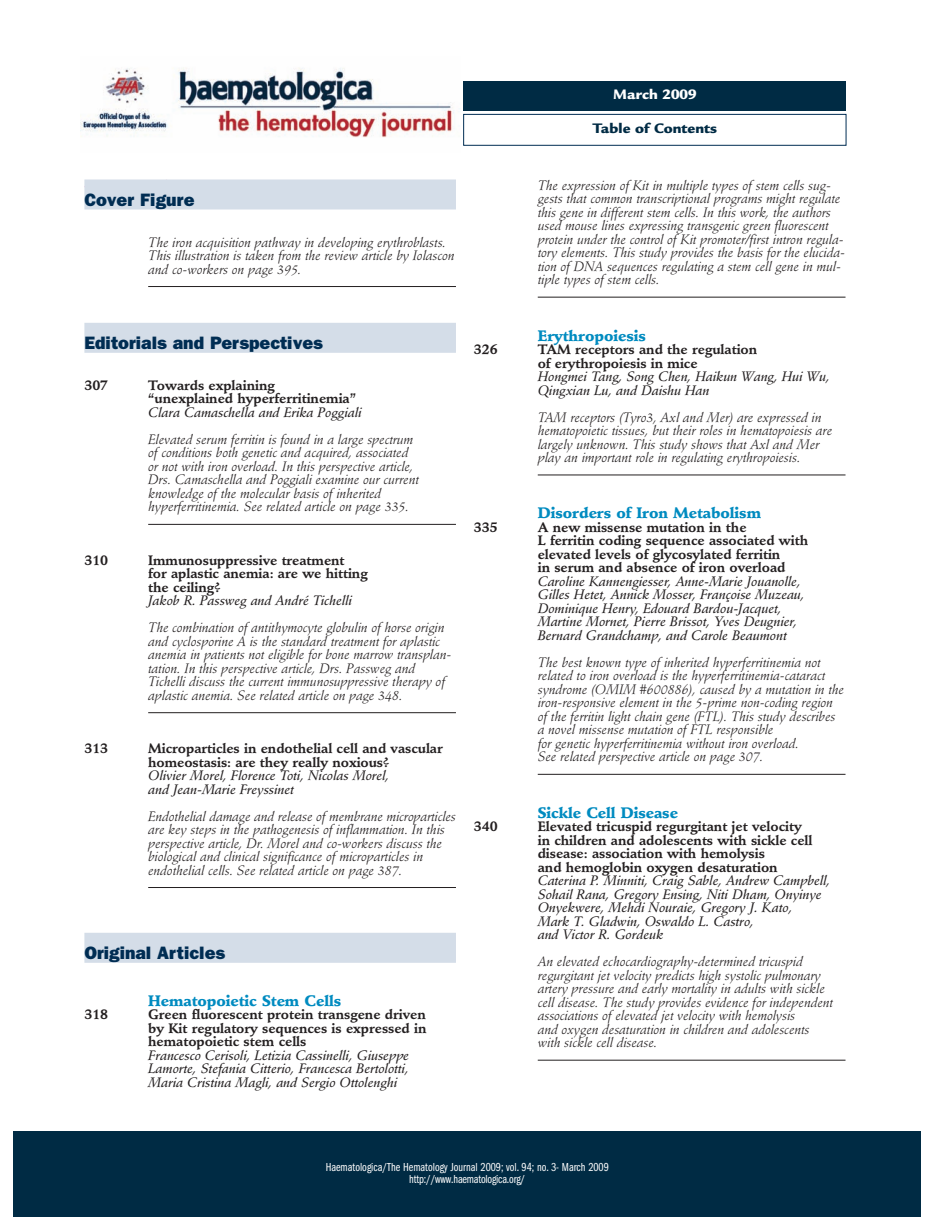
<style>
.page{position:relative;width:927px;height:1225px;background:#fff}
.page>*{position:absolute;margin:0;border:0;box-sizing:border-box;transform-origin:0 0}
.t1{font:800 18px "Franklin Gothic";color:#002d53}
.t2{font:900 15px "Stempel Schneidler";letter-spacing:-.005em;color:#008bc0}
.t3{font:900 15px "Legacy Sans";color:#002b44}
.t4{font:900 15px "Legacy Sans";color:#fff}
.t5{font:italic 13.5px/13.5px "Stempel Schneidler";letter-spacing:-.005em;color:#231f20}
.t6{font:italic 13.5px/13.5px "Stempel Schneidler Med";letter-spacing:-.005em;color:#231f20}
.t7{font:700 13.5px/13.5px "Stempel Schneidler";letter-spacing:-.005em;color:#231f20}
.t8{font:12px/12px "Franklin Gothic Book Cmpr";color:#fff;text-align:center}
</style>
<div class="page">
<div style="left:84px;top:179px;width:372px;height:30px;background:#d4dde8"></div>
<hr style="left:148px;top:286px;width:308px;height:1px;background:#231f20">
<div style="left:84px;top:323px;width:372px;height:30px;background:#d4dde8"></div>
<hr style="left:148px;top:524px;width:308px;height:1px;background:#231f20">
<hr style="left:148px;top:712px;width:308px;height:1px;background:#231f20">
<hr style="left:148px;top:887px;width:308px;height:1px;background:#231f20">
<div style="left:84px;top:932px;width:372px;height:30px;background:#d4dde8"></div>
<hr style="left:538px;top:297px;width:307px;height:1px;background:#231f20">
<hr style="left:538px;top:475px;width:307px;height:1px;background:#231f20">
<hr style="left:538px;top:774px;width:307px;height:1px;background:#231f20">
<hr style="left:538px;top:1060px;width:307px;height:1px;background:#231f20">
<div style="left:463px;top:114px;width:383px;height:31px;border:1px solid #002d53"></div>
<img style="left:81px;top:68px;width:374px;height:70px">
<div style="left:13px;top:1131px;width:908px;height:85px;background:#002b44"></div>
<div style="left:463px;top:81px;width:383px;height:30px;background:#002b44"></div>
<p class="t4" style="left:613px;top:89px;width:85px">March 2009</p>
<h1 class="t1" style="left:84px;top:194px;width:112px">Cover Figure</h1>
<p class="t5" style="left:148px;top:236px;width:308px">The iron acquisition pathway in developing erythroblasts.<br>This illustration is taken from the review article by Iolascon and co-workers on page 395.</p>
<h1 class="t1" style="left:84px;top:337px;width:240px">Editorials and Perspectives</h1>
<p class="t7" style="left:84px;top:380px;width:25px">307</p>
<p class="t7" style="left:148px;top:380px;width:210px">Towards explaining “unexplained hyperferritinemia”</p>
<p class="t6" style="left:148px;top:407px;width:215px">Clara Camaschella and Erika Poggiali</p>
<p class="t5" style="left:148px;top:434px;width:272px">Elevated serum ferritin is found in a large spectrum of conditions both genetic and acquired, associated or not with iron overload. In this perspective article, Drs. Camaschella and Poggiali examine our current knowledge of the molecular basis of inherited hyperferritinemia. See related article on page 335.</p>
<p class="t7" style="left:84px;top:554px;width:25px">310</p>
<p class="t7" style="left:148px;top:554px;width:221px">Immunosuppressive treatment<br>for aplastic anemia: are we hitting the ceiling?</p>
<p class="t6" style="left:148px;top:595px;width:205px">Jakob R. Passweg and André Tichelli</p>
<p class="t5" style="left:148px;top:622px;width:305px">The combination of antithymocyte globulin of horse origin and cyclosporine A is the standard treatment for aplastic anemia in patients not eligible for bone marrow transplan&shy;tation. In this perspective article, Drs. Passweg and Tichelli discuss the current immunosuppressive therapy of aplastic anemia. See related article on page 348.</p>
<p class="t7" style="left:84px;top:743px;width:25px">313</p>
<p class="t7" style="left:148px;top:743px;width:296px">Microparticles in endothelial cell and vascular homeostasis: are they really noxious?</p>
<p class="t6" style="left:148px;top:770px;width:243px">Olivier Morel, Florence Toti, Nicolas Morel, and Jean-Marie Freyssinet</p>
<p class="t5" style="left:148px;top:810px;width:309px">Endothelial damage and release of membrane microparticles are key steps in the pathogenesis of inflammation. In this perspective article, Dr. Morel and co-workers discuss the biological and clinical significance of microparticles in endothelial cells. See related article on page 387.</p>
<h1 class="t1" style="left:84px;top:947px;width:142px">Original Articles</h1>
<p class="t2" style="left:148px;top:994px;width:194px">Hematopoietic Stem Cells</p>
<p class="t7" style="left:84px;top:1009px;width:25px">318</p>
<p class="t7" style="left:148px;top:1009px;width:280px;text-align:justify">Green fluorescent protein transgene driven by Kit regulatory sequences is expressed in hematopoietic stem cells</p>
<p class="t6" style="left:148px;top:1049px;width:262px;text-align:justify">Francesco Cerisoli, Letizia Cassinelli, Giuseppe Lamorte, Stefania Citterio, Francesca Bertolotti, Maria Cristina Magli, and Sergio Ottolenghi</p>
<p class="t3" style="left:593px;top:123px;width:126px">Table of Contents</p>
<p class="t5" style="left:538px;top:180px;width:309px">The expression of Kit in multiple types of stem cells sug&shy;gests that common transcriptional programs might regulate this gene in different stem cells. In this work, the authors used mouse lines expressing transgenic green fluorescent protein under the control of Kit promoter/first intron regula&shy;tory elements. This study provides the basis for the elucida&shy;tion of DNA sequences regulating a stem cell gene in mul&shy;tiple types of stem cells.</p>
<p class="t2" style="left:538px;top:329px;width:110px">Erythropoiesis</p>
<p class="t7" style="left:474px;top:344px;width:25px">326</p>
<p class="t7" style="left:538px;top:344px;width:221px">TAM receptors and the regulation of erythropoiesis in mice</p>
<p class="t6" style="left:538px;top:371px;width:294px">Hongmei Tang, Song Chen, Haikun Wang, Hui Wu,<br>Qingxian Lu, and Daishu Han</p>
<p class="t5" style="left:538px;top:411px;width:296px">TAM receptors (Tyro3, Axl and Mer) are expressed in hematopoietic tissues, but their roles in hematopoiesis are largely unknown. This study shows that Axl and Mer play an important role in regulating erythropoiesis.</p>
<p class="t2" style="left:538px;top:507px;width:225px">Disorders of Iron Metabolism</p>
<p class="t7" style="left:474px;top:522px;width:25px">335</p>
<p class="t7" style="left:538px;top:522px;width:272px">A new missense mutation in the<br>L ferritin coding sequence associated with elevated levels of glycosylated ferritin<br>in serum and absence of iron overload</p>
<p class="t6" style="left:538px;top:576px;width:268px">Caroline Kannengiesser, Anne-Marie Jouanolle, Gilles Hetet, Annick Mosser, Françoise Muzeau, Dominique Henry, Edouard Bardou-Jacquet, Martine Mornet, Pierre Brissot, Yves Deugnier, Bernard Grandchamp, and Carole Beaumont</p>
<p class="t5" style="left:538px;top:657px;width:308px">The best known type of inherited hyperferritinemia not related to iron overload is the hyperferritinemia-cataract syndrome (OMIM #600886), caused by a mutation in the iron-responsive element in the 5-prime non-coding region of the ferritin light chain gene (FTL). This study describes a novel missense mutation of FTL responsible<br>for genetic hyperferritinemia without iron overload.<br>See related perspective article on page 307.</p>
<p class="t2" style="left:538px;top:806px;width:142px">Sickle Cell Disease</p>
<p class="t7" style="left:474px;top:821px;width:25px">340</p>
<p class="t7" style="left:538px;top:821px;width:276px">Elevated tricuspid regurgitant jet velocity in children and adolescents with sickle cell disease: association with hemolysis<br>and hemoglobin oxygen desaturation</p>
<p class="t6" style="left:538px;top:875px;width:294px">Caterina P. Minniti, Craig Sable, Andrew Campbell, Sohail Rana, Gregory Ensing, Niti Dham, Onyinye Onyekwere, Mehdi Nouraie, Gregory J. Kato,<br>Mark T. Gladwin, Oswaldo L. Castro,<br>and Victor R. Gordeuk</p>
<p class="t5" style="left:538px;top:956px;width:297px">An elevated echocardiography-determined tricuspid regurgitant jet velocity predicts high systolic pulmonary artery pressure and early mortality in adults with sickle cell disease. The study provides evidence for independent associations of elevated jet velocity with hemolysis<br>and oxygen desaturation in children and adolescents with sickle cell disease.</p>
<p class="t8" style="left:326px;top:1162px;width:285px">Haematologica/The Hematology Journal 2009; vol. 94; no. 3- March 2009 http://www.haematologica.org/</p>
</div>
